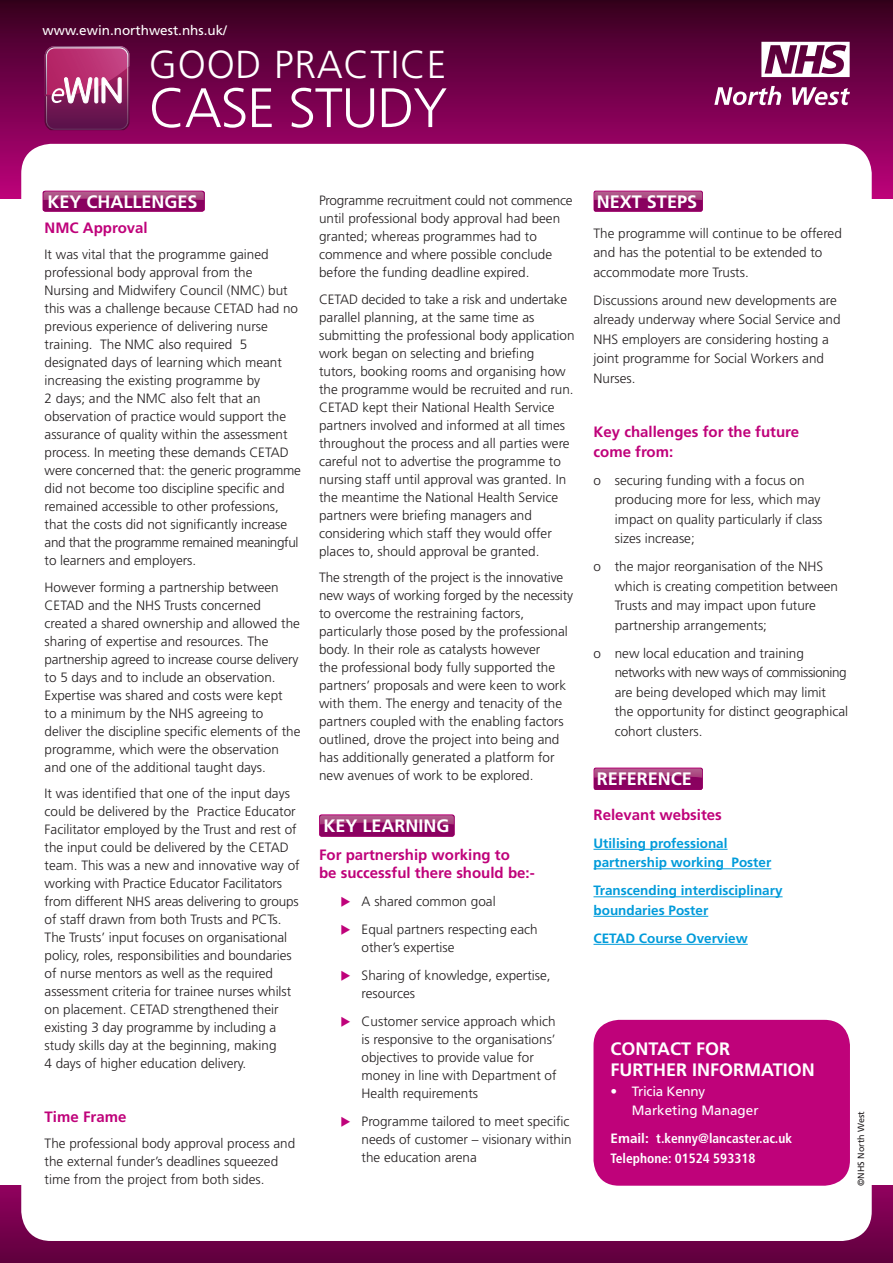
<style>
.page{position:relative;width:893px;height:1263px;background:#fff}
.page>*{position:absolute;margin:0;border:0;box-sizing:border-box;transform-origin:0 0}
.t1{font:300 55.5px "Frutiger";letter-spacing:-.02em;color:#fff}
.t2{font:300 39px "Frutiger";letter-spacing:.02em;color:#fff}
.t3{font:700 18px/21.6px "Frutiger";color:#fff}
.t4{font:700 15px/18px "Frutiger";color:#bf027a}
.t5{font:300 13.5px/18px "Frutiger";color:#231f20}
.t6{font:700 13.5px/19.5px "Frutiger";color:#009bda}
.t7{font:13.5px/19.5px "Frutiger";color:#fff}
.t8{font:700 condensed 13.5px/19.5px "Frutiger";color:#fff}
.t9{font:9px "Frutiger";color:#231f20}
.s1{color:#bf027a}
.s2{font-stretch:normal}
</style>
<div class="page">
<div style="left:0;top:0;width:893px;height:198px;background:linear-gradient(to bottom,#36001f,#bc037c)"></div>
<div style="left:0;top:1186px;width:893px;height:77px;background:linear-gradient(to bottom,#90015e,#60023e)"></div>
<div style="left:21px;top:144px;width:851px;height:1097px;background:#fff;border-radius:30px"></div>
<svg style="left:45px;top:46px;width:84px;height:84px;background:#a04276"></svg>
<svg style="left:714px;top:86px;width:136px;height:19px"></svg>
<svg style="left:761px;top:42px;width:89px;height:35px"></svg>
<hr style="left:593px;top:849px;width:134px;height:1px;background:#009bda">
<hr style="left:593px;top:868px;width:178px;height:1px;background:#009bda">
<hr style="left:593px;top:896px;width:190px;height:1px;background:#009bda">
<hr style="left:593px;top:916px;width:115px;height:1px;background:#009bda">
<hr style="left:593px;top:944px;width:155px;height:1px;background:#009bda">
<svg style="left:319px;top:814px;width:136px;height:23px"></svg>
<svg style="left:320px;top:824px;width:134px;height:13px;background:#8c0361"></svg>
<img style="left:320px;top:815px;width:134px;height:9px">
<svg style="left:593px;top:767px;width:110px;height:23px"></svg>
<svg style="left:594px;top:768px;width:109px;height:22px"></svg>
<img style="left:594px;top:768px;width:108px;height:10px">
<svg style="left:43px;top:191px;width:162px;height:21px;background:#8f0764"></svg>
<img style="left:44px;top:192px;width:160px;height:8px">
<svg style="left:594px;top:191px;width:109px;height:21px"></svg>
<img style="left:594px;top:192px;width:108px;height:8px">
<div style="left:593px;top:1020px;width:257px;height:166px;background:#bf027a;border-radius:26px"></div>
<p class="t7" style="left:43px;top:21px;width:186px">www.ewin.northwest.nhs.uk/</p>
<h2 class="t2" style="left:149px;top:43px;width:299px">Good practice</h2>
<h1 class="t1" style="left:149px;top:77px;width:300px">case study</h1>
<h3 class="t3" style="left:48px;top:191px;width:51px">key challe</h3>
<h3 class="t3" style="left:152px;top:191px;width:48px">nges</h3>
<h3 class="t3" style="left:597px;top:191px;width:102px">next steps</h3>
<p class="t5" style="left:319px;top:192px;width:255px">Programme recruitment could not commence until professional body approval had been granted; whereas programmes had to commence and where possible conclude before the funding deadline expired.</p>
<p class="t5" style="left:319px;top:290px;width:257px">CETAD decided to take a risk and undertake parallel planning, at the same time as submitting the professional body application work began on selecting and briefing tutors, booking rooms and organising how the programme would be recruited and run.<br>CETAD kept their National Health Service partners involved and informed at all times throughout the process and all parties were careful not to advertise the programme to nursing staff until approval was granted. In the meantime the National Health Service partners were briefing managers and considering which staff they would offer places to, should approval be granted.</p>
<p class="t5" style="left:319px;top:569px;width:256px">The strength of the project is the innovative new ways of working forged by the necessity to overcome the restraining factors, particularly those posed by the professional body. In their role as catalysts however<br>the professional body fully supported the partners’ proposals and were keen to work with them. The energy and tenacity of the partners coupled with the enabling factors outlined, drove the project into being and has additionally generated a platform for new avenues of work to be explored.</p>
<p class="t4" style="left:45px;top:219px;width:105px">NM C Approval</p>
<p class="t5" style="left:45px;top:246px;width:258px">It was vital that the programme gained professional body approval from the<br>Nursing and Midwifery Council (NMC) but this was a challenge because CETAD had no previous experience of delivering nurse training. The NMC also required 5 designated days of learning which meant increasing the existing programme by<br>2 days; and the NMC also felt that an observation of practice would support the assurance of quality within the assessment process. In meeting these demands CETAD were concerned that: the generic programme did not become too discipline specific and remained accessible to other professions, that the costs did not significantly increase and that the programme remained meaningful to learners and employers.</p>
<p class="t5" style="left:45px;top:578px;width:257px">However forming a partnership between CETAD and the NHS Trusts concerned created a shared ownership and allowed the sharing of expertise and resources. The partnership agreed to increase course delivery to 5 days and to include an observation.<br>Expertise was shared and costs were kept<br>to a minimum by the NHS agreeing to deliver the discipline specific elements of the programme, which were the observation and one of the additional taught days.</p>
<p class="t5" style="left:45px;top:785px;width:256px">It was identified that one of the input days could be delivered by the Practice Educator Facilitator employed by the Trust and rest of the input could be delivered by the CETAD team. This was a new and innovative way of working with Practice Educator Facilitators from different NHS areas delivering to groups of staff drawn from both Trusts and PCTs.<br>The Trusts’ input focuses on organisational policy, roles, responsibilities and boundaries of nurse mentors as well as the required assessment criteria for trainee nurses whilst on placement. CETAD strengthened their existing 3 day programme by including a study skills day at the beginning, making<br>4 days of higher education delivery.</p>
<p class="t4" style="left:45px;top:1107px;width:83px">Time Frame</p>
<p class="t5" style="left:45px;top:1134px;width:252px">The professional body approval process and the external funder’s deadlines squeezed time from the project from both sides.</p>
<p class="t5" style="left:593px;top:224px;width:250px;line-height:19.5px">The programme will continue to be offered and has the potential to be extended to accommodate more Trusts.</p>
<p class="t5" style="left:593px;top:291px;width:249px;line-height:19.5px">Discussions around new developments are already underway where Social Service and NHS employers are considering hosting a joint programme for Social Workers and Nurses.</p>
<p class="t4" style="left:593px;top:422px;width:207px;line-height:19.5px">Key challenges for the future come from:</p>
<p class="t5" style="left:615px;top:471px;width:209px;line-height:19.5px;text-indent:-21px">o securing funding with a focus on producing more for less, which may impact on quality particularly if class sizes increase;</p>
<p class="t5" style="left:615px;top:557px;width:225px;line-height:19.5px;text-indent:-21px">o the major reorganisation of the NHS which is creating competition between Trusts and may impact upon future partnership arrangements;</p>
<p class="t5" style="left:615px;top:644px;width:235px;line-height:19.5px;text-indent:-21px">o new local education and training networks with new ways of commissioning are being developed which may limit the opportunity for distinct geographical cohort clusters.</p>
<h3 class="t3" style="left:597px;top:768px;width:85px">reference</h3>
<p class="t4" style="left:593px;top:806px;width:130px">Relevant websites</p>
<p class="t6" style="left:593px;top:833px;width:179px">Utilising professional partnership working Poster</p>
<p class="t6" style="left:593px;top:881px;width:191px">Transcending interdisciplinary boundaries Poster</p>
<p class="t6" style="left:593px;top:928px;width:156px">CETAD Course Overview</p>
<h3 class="t3" style="left:323px;top:815px;width:83px">key LEARNING</h3>
<p class="t4" style="left:319px;top:846px;width:217px">For partnership working to<br>be successful there should be:-</p>
<p class="t5" style="left:340px;top:892px;width:157px"><span class="s1">◆</span> A shared common goal</p>
<p class="t5" style="left:362px;top:920px;width:178px;text-indent:-21px"><span class="s1">◆</span> Equal partners respecting each other’s expertise</p>
<p class="t5" style="left:362px;top:966px;width:191px;text-indent:-21px"><span class="s1">◆</span> Sharing of knowledge, expertise, resources</p>
<p class="t5" style="left:362px;top:1012px;width:197px;text-indent:-21px"><span class="s1">◆</span> Customer service approach which is responsive to the organisations’ objectives to provide value for money in line with Department of<br>Health requirements</p>
<p class="t5" style="left:362px;top:1112px;width:212px;text-indent:-21px"><span class="s1">◆</span> Programme tailored to meet specific needs of customer – visionary within the education arena</p>
<h3 class="t3" style="left:610px;top:1038px;width:123px">CONTACT FOR<br>FURTHER INFORM</h3>
<h3 class="t3" style="left:761px;top:1059px;width:33px">ATION</h3>
<p class="t7" style="left:632px;top:1081px;width:128px;text-indent:-21px">• Tricia Kenny<br>Marketing Manager</p>
<p class="t8" style="left:610px;top:1129px;width:183px"><span class="s2">Email:</span> t.kenny@lancaster.ac.uk<br>Telephone: 01524 593318</p>
<p class="t9" style="left:856px;top:1186px;width:76px;rotate:-90deg">©NHS North West</p>
</div>
